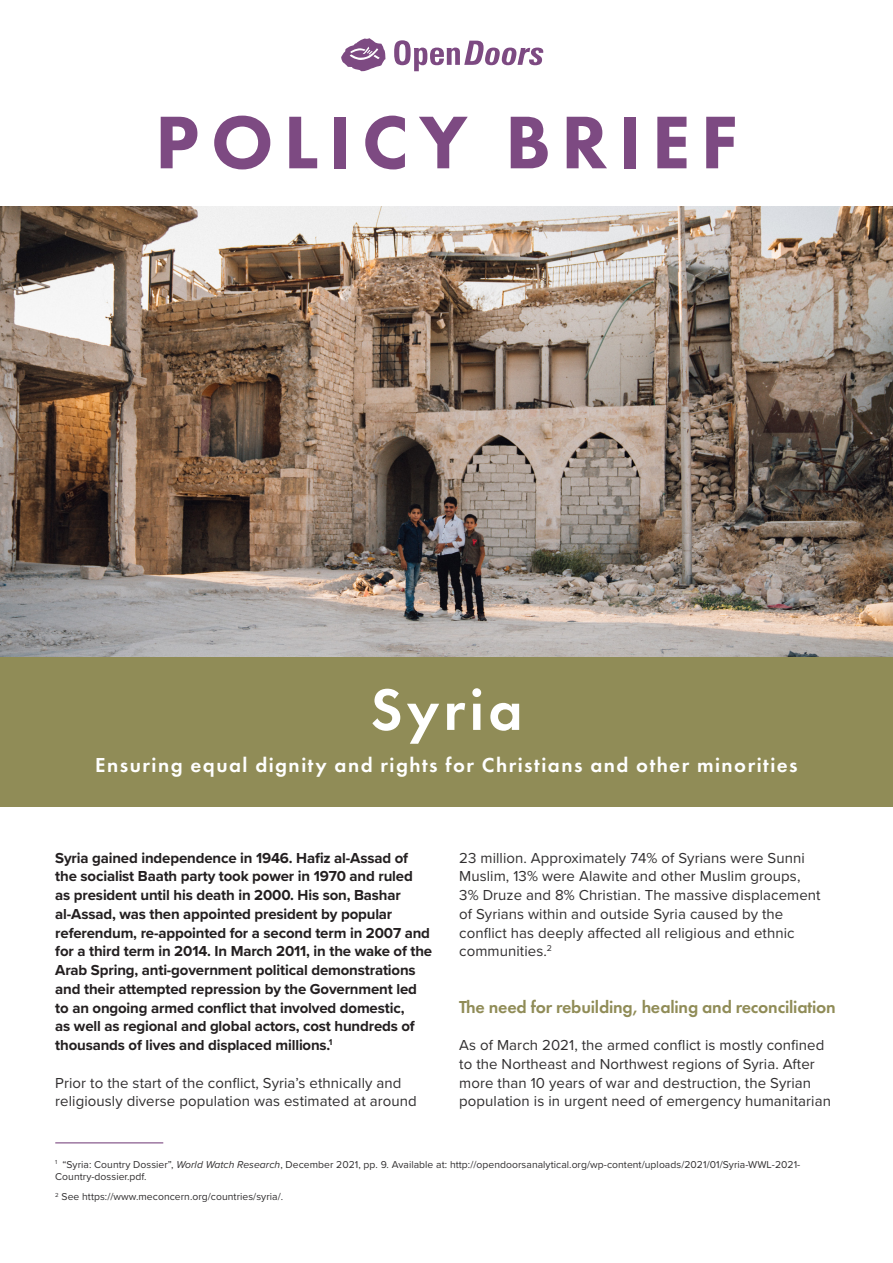
<style>
.page{position:relative;width:893px;height:1263px;background:#fff}
.page>*{position:absolute;margin:0;border:0;box-sizing:border-box;transform-origin:0 0}
.Heading{font:800 77.25px "Futura PT";letter-spacing:.13em;color:#7d4a82}
.Country_title{font:600 60.45px "Futura PT";letter-spacing:.07em;color:#fff}
.Front_page_subtitle{font:600 21px "Futura PT";letter-spacing:.07em;color:#fff}
.Subtitle{font:600 18px "Futura PT";letter-spacing:-.01em;color:#908c57}
.Body_copy{font:15px/18.8px "Proxima Nova";letter-spacing:.005em;color:#312f30}
.First_paragraph_bold{font:700 15px/18.8px "Proxima Nova";letter-spacing:-.01em;color:#231f20}
.Footnote{font:10.35px/12px "Proxima Nova";letter-spacing:.005em;color:#312f30}
.s1{font-style:italic}
</style>
<div class="page">
<hr style="left:55px;top:1142px;width:108px;height:1px;background:#7d4a82">
<svg style="left:341px;top:38px;width:45px;height:33px"></svg>
<svg style="left:394px;top:40px;width:149px;height:31px"></svg>
<div style="left:0;top:655px;width:893px;height:151px;background:#908c57"></div>
<img style="left:0;top:206px;width:893px;height:450px">
<p class="Heading" style="left:155px;top:94px;width:584px">POLICY BRIEF</p>
<p class="Country_title" style="left:370px;top:672px;width:154px">Syria</p>
<p class="Front_page_subtitle" style="left:95px;top:752px;width:704px">Ensuring equal dignity and rights for Christians and other minorities</p>
<p class="First_paragraph_bold" style="left:55px;top:848px;width:378px">Syria gained independence in 1946. Hafiz al-Assad of the socialist Baath party took power in 1970 and ruled<br>as president until his death in 2000. His son, Bashar al-Assad, was then appointed president by popular referendum, re-appointed for a second term in 2007 and for a third term in 2014. In March 2011, in the wake of the Arab Spring, anti-government political demonstrations and their attempted repression by the Government led to an ongoing armed conflict that involved domestic,<br>as well as regional and global actors, cost hundreds of thousands of lives and displaced millions.<sup>1</sup></p>
<p class="Body_copy" style="left:55px;top:1072px;width:363px">Prior to the start of the conflict, Syria’s ethnically and religiously diverse population was estimated at around</p>
<p class="Body_copy" style="left:459px;top:847px;width:363px">23 million. Approximately 74% of Syrians were Sunni Muslim, 13% were Alawite and other Muslim groups, 3% Druze and 8% Christian. The massive displacement of Syrians within and outside Syria caused by the conflict has deeply affected all religious and ethnic communities.<sup>2</sup></p>
<p class="Subtitle" style="left:459px;top:995px;width:378px">The need for rebuilding, healing and reconciliation</p>
<p class="Body_copy" style="left:459px;top:1035px;width:373px">As of March 2021, the armed conflict is mostly confined to the Northeast and Northwest regions of Syria. After more than 10 years of war and destruction, the Syrian population is in urgent need of emergency humanitarian</p>
<p class="Footnote" style="left:55px;top:1158px;width:747px"><sup>1</sup> “Syria: Country Dossier”, <span class="s1">World Watch Research</span>, December 2021, pp. 9. Available at: http://opendoorsanalytical.org/wp-content/uploads/2021/01/Syria-WWL-2021-<br>Country-dossier.pdf.</p>
<p class="Footnote" style="left:55px;top:1190px;width:229px"><sup>2</sup> See https://www.meconcern.org/countries/syria/.</p>
</div>
